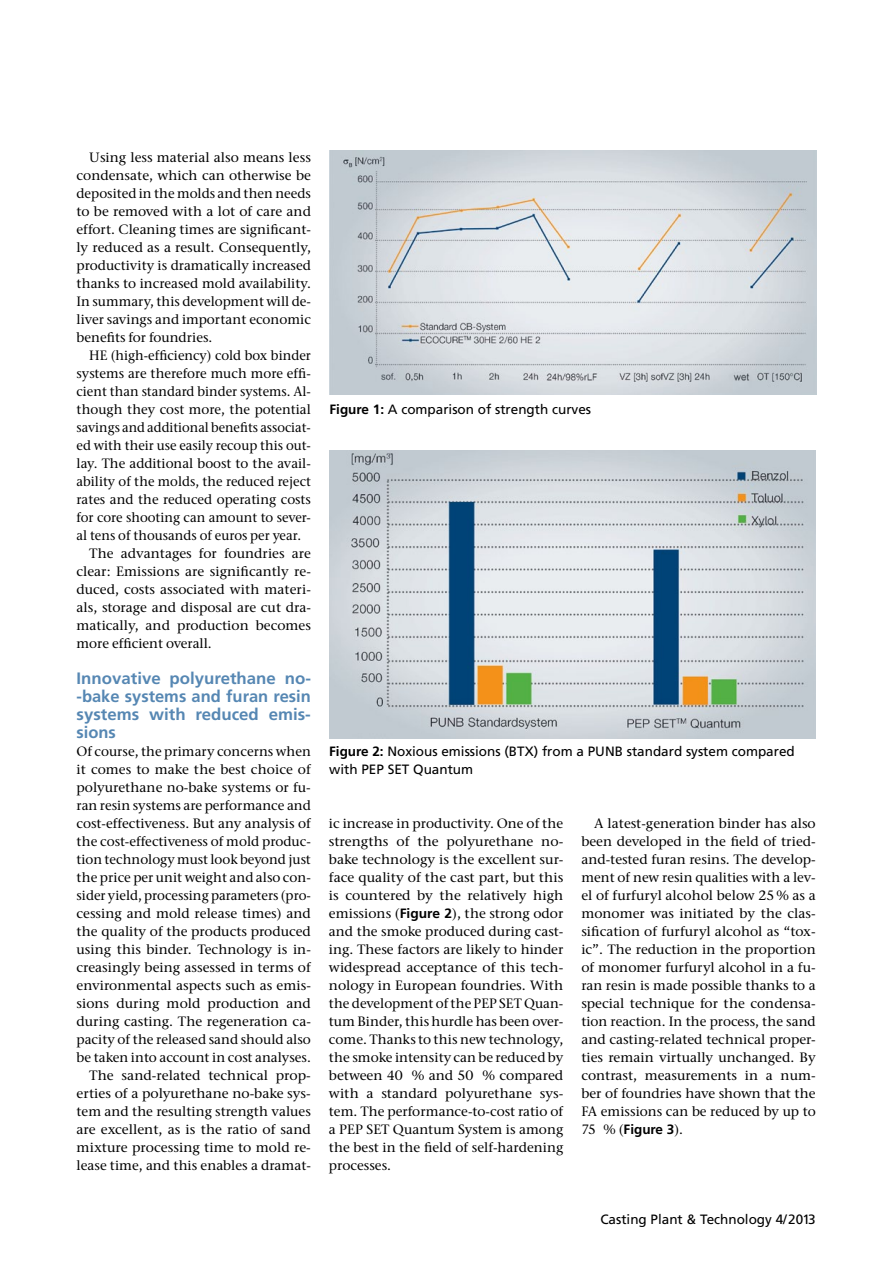
<style>
.page{position:relative;width:893px;height:1263px;background:#fff}
.page>*{position:absolute;margin:0;border:0;box-sizing:border-box;transform-origin:0 0}
.t1{font:700 16.5px/18px "Frutiger LT Com";color:#5687b3;text-align:justify}
.t2{font:500 13.5px/18px "Stone Ser ITC Std";color:#000;text-align:justify}
.t3{font:13.5px/18px "Frutiger LT Com";color:#000}
.t4{font:500 13.5px "Stone Ser ITC Std";color:#000;scale:.96 1}
.t5{font:700 13.5px "Frutiger LT Com";color:#000}
.s1{font-weight:700}
.s2{font-family:"Frutiger LT Com";font-weight:700}
.s3{font-family:"Stone Ser ITC Std";font-weight:500}
</style>
<div class="page">
<img style="left:329px;top:151px;width:487px;height:243px">
<img style="left:330px;top:450px;width:486px;height:288px">
<p class="t2" style="left:77px;top:148px;width:236px;text-indent:13px">Using less material also means less condensate, which can otherwise be deposited in the molds and then needs to be removed with a lot of care and effort. Cleaning times are significant&shy;ly reduced as a result. Consequently, productivity is dramatically increased thanks to increased mold availability.<br>In summary, this development will de&shy;liver savings and important economic benefits for foundries.</p>
<p class="t2" style="left:89px;top:346px;width:223px">HE (high-efficiency) cold box binder</p>
<p class="t2" style="left:77px;top:364px;width:236px">systems are therefore much more effi-</p>
<p class="t2" style="left:77px;top:382px;width:236px">cient than standard binder systems. Al-</p>
<p class="t2" style="left:77px;top:400px;width:236px">though they cost more, the potential</p>
<p class="t4" style="left:77px;top:419px;width:246px">savings and additional benefits associat-</p>
<p class="t2" style="left:77px;top:436px;width:236px">ed with their use easily recoup this out-</p>
<p class="t2" style="left:77px;top:454px;width:236px">lay. The additional boost to the avail-</p>
<p class="t2" style="left:77px;top:472px;width:236px">ability of the molds, the reduced reject</p>
<p class="t2" style="left:77px;top:490px;width:236px">rates and the reduced operating costs</p>
<p class="t2" style="left:77px;top:508px;width:236px">for core shooting can amount to sever-</p>
<p class="t2" style="left:77px;top:526px;width:226px">al tens of thousands of euros per year.</p>
<p class="t2" style="left:89px;top:544px;width:223px">The advantages for foundries are</p>
<p class="t2" style="left:77px;top:562px;width:236px">clear: Emissions are significantly re-</p>
<p class="t2" style="left:77px;top:580px;width:236px">duced, costs associated with materi-</p>
<p class="t2" style="left:77px;top:598px;width:236px">als, storage and disposal are cut dra-</p>
<p class="t2" style="left:77px;top:616px;width:236px">matically, and production becomes</p>
<p class="t2" style="left:77px;top:634px;width:137px">more efficient overall.</p>
<p class="t1" style="left:77px;top:669px;width:236px">Innovative polyurethane no--bake systems and furan resin systems with reduced emis&shy;sions</p>
<p class="t2" style="left:77px;top:742px;width:236px;text-align:right">Of course, the primary concerns when it comes to make the best choice of polyurethane no-bake systems or fu&shy;ran resin systems are performance and cost-effectiveness. But any analysis of the cost-effectiveness of mold produc&shy;tion technology must look beyond just the price per unit weight and also con&shy;sider yield, processing parameters (pro&shy;cessing and mold release times) and the quality of the products produced using this binder. Technology is in&shy;creasingly being assessed in terms of environmental aspects such as emis&shy;sions during mold production and during casting. The regeneration ca&shy;pacity of the released sand should also be taken into account in cost analyses.<br>The sand-related technical prop&shy;erties of a polyurethane no-bake sys&shy;tem and the resulting strength values are excellent, as is the ratio of sand mixture processing time to mold re&shy;lease time, and this enables a dramat-</p>
<p class="t3" style="left:330px;top:400px;width:263px"><span class="s1">Figure 1:</span> A comparison of strength curves</p>
<p class="t3" style="left:329px;top:742px;width:467px"><span class="s1">Figure 2:</span> Noxious emissions (BTX) from a PUNB standard system compared with PEP SET Quantum</p>
<p class="t2" style="left:329px;top:814px;width:236px">ic increase in productivity. One of the strengths of the polyurethane no&shy;bake technology is the excellent sur&shy;face quality of the cast part, but this is countered by the relatively high emissions (<span class="s2">Figure 2</span>), the strong odor and the smoke produced during cast&shy;ing. These factors are likely to hinder widespread acceptance of this tech&shy;nology in European foundries. With the development of the PEP SET Quan&shy;tum Binder, this hurdle has been over&shy;come. Thanks to this new technology, the smoke intensity can be reduced by between 40 % and 50 % compared with a standard polyurethane sys&shy;tem. The performance-to-cost ratio of a PEP SET Quantum System is among the best in the field of self-hardening processes.</p>
<p class="t2" style="left:581px;top:814px;width:236px;text-indent:13px">A latest-generation binder has also been developed in the field of tried&shy;and-tested furan resins. The develop&shy;ment of new resin qualities with a lev&shy;el of furfuryl alcohol below 25 % as a monomer was initiated by the clas&shy;sification of furfuryl alcohol as “tox&shy;ic”. The reduction in the proportion of monomer furfuryl alcohol in a fu&shy;ran resin is made possible thanks to a special technique for the condensa&shy;tion reaction. In the process, the sand and casting-related technical proper&shy;ties remain virtually unchanged. By contrast, measurements in a num&shy;ber of foundries have shown that the FA emissions can be reduced by up to</p>
<p class="t5" style="left:581px;top:1121px;width:103px"><span class="s3">75 % (</span>Figure 3<span class="s3">).</span></p>
<p class="t3" style="left:600px;top:1210px;width:217px">Casting Plant &amp; Technology 4/2013</p>
</div>
